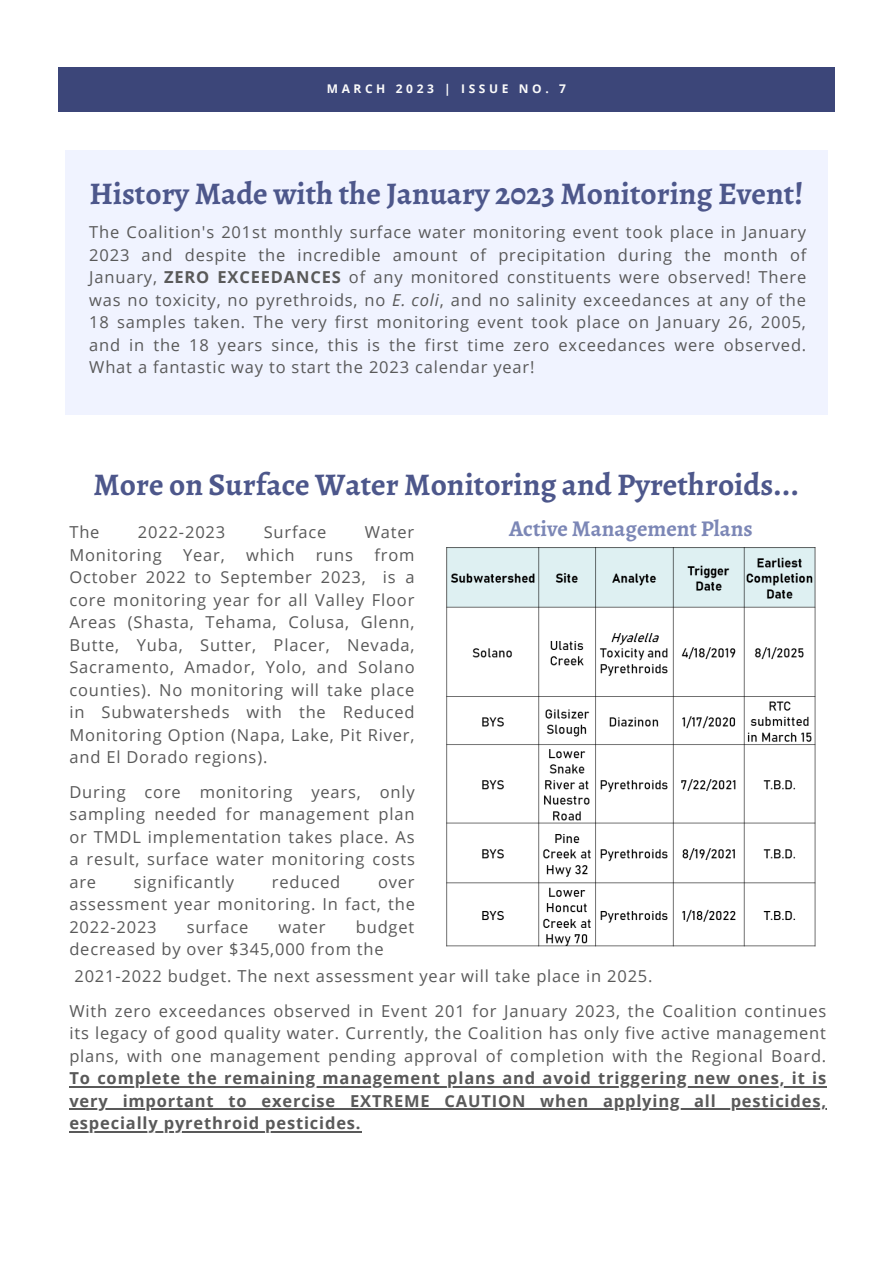
<style>
.page{position:relative;width:893px;height:1264px;background:#fff}
.page>*{position:absolute;margin:0;border:0;box-sizing:border-box;transform-origin:0 0}
.t1{font:700 31.5px "Alegreya";color:#4d578b}
.t2{font:700 22.5px "Alegreya";color:#7c87b6}
.t3{font:16.5px/22.5px "Open Sans";letter-spacing:.05em;color:#595959;text-align:justify}
.t4{font:700 16.5px/22.5px "Open Sans";letter-spacing:.05em;color:#595959;text-align:justify}
.t5{font:700 12px "Open Sans";letter-spacing:.3em;color:#fafafa}
.s1{font-weight:700}
.s2{font-style:italic}
</style>
<div class="page">
<div style="left:58px;top:67px;width:776px;height:45px;background:#3c4679"></div>
<div style="left:65px;top:151px;width:762px;height:264px;background:#f0f3ff"></div>
<img style="left:446px;top:548px;width:369px;height:399px">
<hr style="left:69px;top:1085px;width:758px;height:2px;background:#595959">
<hr style="left:69px;top:1108px;width:757px;height:1px;background:#595959">
<hr style="left:69px;top:1130px;width:292px;height:2px;background:#595959">
<p class="t5" style="left:327px;top:80px;width:240px">MARCH 2023 | ISSUE NO. 7</p>
<h1 class="t1" style="left:89px;top:172px;width:715px">History Made with the January 2023 Monitoring Event!</h1>
<p class="t3" style="left:89px;top:220px;width:718px">The Coalition's 201st monthly surface water monitoring event took place in January 2023 and despite the incredible amount of precipitation during the month of January, <span class="s1">ZERO EXCEEDANCES</span> of any monitored constituents were observed! There was no toxicity, no pyrethroids, no <span class="s2">E. coli</span>, and no salinity exceedances at any of the 18 samples taken. The very first monitoring event took place on January 26, 2005, and in the 18 years since, this is the first time zero exceedances were observed.<br>What a fantastic way to start the 2023 calendar year!</p>
<h1 class="t1" style="left:93px;top:463px;width:707px">More on Surface Water Monitoring and Pyrethroids...</h1>
<p class="t3" style="left:69px;top:521px;width:32px">The</p>
<p class="t3" style="left:138px;top:521px;width:89px">2022-2023</p>
<p class="t3" style="left:264px;top:521px;width:64px">Surface</p>
<p class="t3" style="left:365px;top:521px;width:51px">Water</p>
<p class="t3" style="left:69px;top:543px;width:94px">Monitoring</p>
<p class="t3" style="left:183px;top:543px;width:43px">Year,</p>
<p class="t3" style="left:246px;top:543px;width:50px">which</p>
<p class="t3" style="left:316px;top:543px;width:39px">runs</p>
<p class="t3" style="left:69px;top:543px;width:347px;text-indent:305px">from October 2022 to September 2023, is a core monitoring year for all Valley Floor Areas (Shasta, Tehama, Colusa, Glenn, Butte, Yuba, Sutter, Placer, Nevada, Sacramento, Amador, Yolo, and Solano counties). No monitoring will take place in Subwatersheds with the Reduced Monitoring Option (Napa, Lake, Pit River, and El Dorado regions).</p>
<p class="t3" style="left:69px;top:780px;width:347px">During core monitoring years, only sampling needed for management plan or TMDL implementation takes place. As a result, surface water monitoring costs are</p>
<p class="t3" style="left:134px;top:870px;width:102px">significantly</p>
<p class="t3" style="left:272px;top:870px;width:70px">reduced</p>
<p class="t3" style="left:69px;top:870px;width:347px;text-indent:308px">over assessment year monitoring. In fact, the 2022-2023</p>
<p class="t3" style="left:187px;top:915px;width:63px">surface</p>
<p class="t3" style="left:278px;top:915px;width:49px">water</p>
<p class="t3" style="left:69px;top:915px;width:346px;text-indent:286px">budget decreased by over $345,000 from the</p>
<h2 class="t2" style="left:509px;top:513px;width:245px">Active Management Plans</h2>
<p class="t3" style="left:69px;top:958px;width:758px;line-height:34.5px;text-indent:5px">2021-2022 budget. The next assessment year will take place in 2025.<br>With zero exceedances observed in Event 201 for January 2023, the Coalition continues</p>
<p class="t3" style="left:69px;top:1021px;width:758px">its legacy of good quality water. Currently, the Coalition has only five active management plans, with one management pending approval of completion with the Regional Board.</p>
<p class="t4" style="left:69px;top:1066px;width:758px">To complete the remaining management plans and avoid triggering new ones, it is very important to exercise EXTREME CAUTION when applying all pesticides, especially pyrethroid pesticides.</p>
</div>
